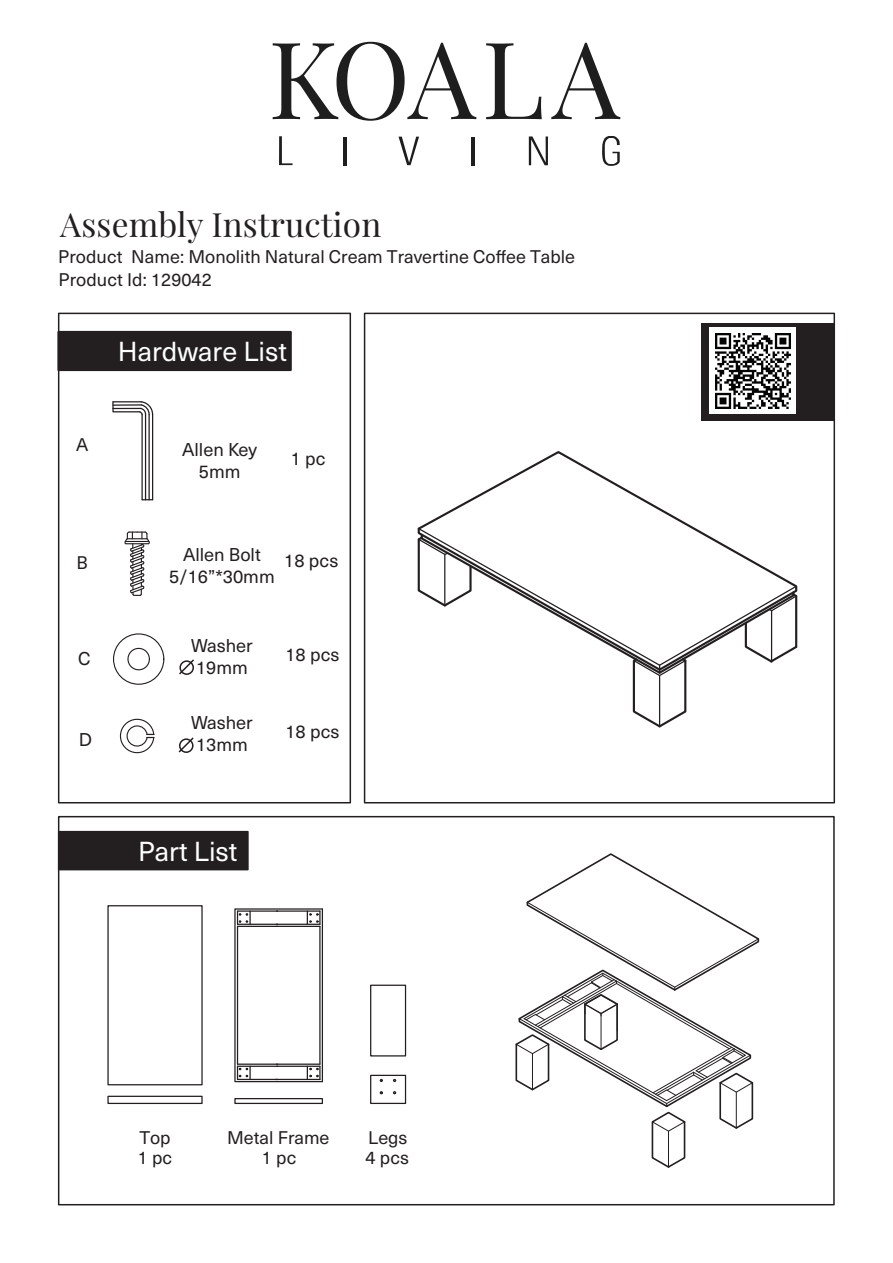
<style>
.page{position:relative;width:893px;height:1263px;background:#fff}
.page>*{position:absolute;margin:0;border:0;box-sizing:border-box;transform-origin:0 0}
.t1{font:33.3px "Playfair Display";letter-spacing:.005em;color:#231f20}
.t2{font:27px "Neue Haas Unica";color:#fdfefe}
.t3{font:18.15px/21.9px "Neue Haas Unica";color:#231f20;text-align:center}
.t4{font:18px/22.6px "Neue Haas Unica";color:#231f20}
.s1{font-family:"Neue Haas Unica Pro"}
</style>
<div class="page">
<div style="left:58px;top:313px;width:293px;height:490px;border:2px solid #231f20"></div>
<svg style="left:57px;top:815px;width:778px;height:391px"></svg>
<div style="left:364px;top:313px;width:471px;height:490px;border:2px solid #231f20"></div>
<div style="left:702px;top:323px;width:132px;height:98px;background:#231f20"></div>
<div style="left:710px;top:328px;width:86px;height:86px;background:#fdfefe"></div>
<div style="left:57px;top:331px;width:235px;height:40px;background:#231f20"></div>
<div style="left:58px;top:831px;width:191px;height:39px;border:2px solid #231f20"></div>
<div style="left:59px;top:832px;width:189px;height:38px;background:#231f20"></div>
<svg style="left:273px;top:42px;width:203px;height:79px"></svg>
<svg style="left:486px;top:43px;width:56px;height:76px"></svg>
<svg style="left:551px;top:43px;width:69px;height:76px"></svg>
<svg style="left:279px;top:136px;width:14px;height:29px"></svg>
<hr style="left:344px;top:137px;width:3px;height:29px;background:#1d1e1d">
<hr style="left:471px;top:137px;width:3px;height:29px;background:#1d1e1d">
<svg style="left:398px;top:137px;width:21px;height:28px"></svg>
<svg style="left:529px;top:136px;width:19px;height:29px"></svg>
<svg style="left:602px;top:136px;width:18px;height:30px"></svg>
<img style="left:715px;top:333px;width:76px;height:75px">
<hr style="left:141px;top:415px;width:2px;height:85px;background:#231f20">
<hr style="left:152px;top:415px;width:1px;height:85px;background:#231f20">
<hr style="left:148px;top:415px;width:2px;height:85px;background:#231f20">
<hr style="left:145px;top:415px;width:1px;height:85px;background:#231f20">
<svg style="left:112px;top:401px;width:42px;height:15px"></svg>
<div style="left:113px;top:633px;width:51px;height:52px;border:1px solid #231f20;border-radius:50%"></div>
<div style="left:127px;top:648px;width:23px;height:22px;border:1px solid #231f20;border-radius:50%"></div>
<div style="left:120px;top:718px;width:34px;height:36px;border:1px solid #231f20;border-radius:16px"></div>
<svg style="left:126px;top:725px;width:28px;height:23px"></svg>
<svg style="left:124px;top:531px;width:26px;height:65px"></svg>
<svg style="left:179px;top:659px;width:15px;height:16px"></svg>
<svg style="left:178px;top:737px;width:16px;height:16px"></svg>
<svg style="left:514px;top:852px;width:246px;height:317px"></svg>
<svg style="left:421px;top:451px;width:271px;height:75px"></svg>
<svg style="left:420px;top:526px;width:273px;height:202px"></svg>
<svg style="left:417px;top:527px;width:381px;height:140px"></svg>
<div style="left:107px;top:905px;width:96px;height:180px;border:1px solid #231f20"></div>
<div style="left:107px;top:1096px;width:96px;height:8px;border:1px solid #231f20"></div>
<div style="left:234px;top:908px;width:89px;height:174px;border:1px solid #231f20"></div>
<hr style="left:238px;top:924px;width:40px;height:1px;background:#231f20">
<hr style="left:276px;top:924px;width:44px;height:1px;background:#231f20">
<hr style="left:238px;top:1065px;width:40px;height:2px;background:#231f20">
<hr style="left:277px;top:1065px;width:43px;height:2px;background:#231f20">
<hr style="left:238px;top:910px;width:40px;height:2px;background:#231f20">
<hr style="left:276px;top:910px;width:44px;height:2px;background:#231f20">
<hr style="left:237px;top:926px;width:1px;height:138px;background:#231f20">
<hr style="left:319px;top:926px;width:2px;height:138px;background:#231f20">
<hr style="left:238px;top:1079px;width:40px;height:1px;background:#231f20">
<hr style="left:275px;top:1079px;width:45px;height:1px;background:#231f20">
<hr style="left:238px;top:926px;width:40px;height:1px;background:#231f20">
<hr style="left:276px;top:926px;width:44px;height:1px;background:#231f20">
<hr style="left:238px;top:1063px;width:40px;height:2px;background:#231f20">
<hr style="left:277px;top:1063px;width:43px;height:2px;background:#231f20">
<svg style="left:237px;top:1066px;width:14px;height:13px"></svg>
<div style="left:234px;top:1098px;width:89px;height:6px;border:1px solid #231f20"></div>
<div style="left:370px;top:984px;width:36px;height:72px;border:1px solid #231f20"></div>
<div style="left:370px;top:1075px;width:36px;height:29px;border:1px solid #231f20"></div>
<svg style="left:307px;top:1066px;width:14px;height:13px"></svg>
<svg style="left:237px;top:911px;width:14px;height:13px"></svg>
<svg style="left:307px;top:911px;width:14px;height:13px"></svg>
<h1 class="t1" style="left:60px;top:199px;width:322px">Assembly Instruction</h1>
<p class="t4" style="left:58px;top:244px;width:518px">Product Name: Monolith Natural Cream Travertine Coffee Table<br>Product Id: <span class="s1">129042</span></p>
<h2 class="t2" style="left:118px;top:331px;width:171px">Hardware List</h2>
<p class="t4" style="left:76px;top:432px;width:14px">A</p>
<p class="t3" style="left:182px;top:437px;width:76px">Allen Key<br>5mm</p>
<p class="t3" style="left:291px;top:446px;width:36px">1 pc</p>
<p class="t4" style="left:76px;top:550px;width:13px">B</p>
<p class="t3" style="left:169px;top:543px;width:107px">Allen Bolt<br>5/16”*30mm</p>
<p class="t3" style="left:284px;top:549px;width:56px">18 pcs</p>
<p class="t3" style="left:78px;top:647px;width:14px">C</p>
<p class="t3" style="left:191px;top:634px;width:63px;text-align:left">Washer<br>19mm</p>
<p class="t3" style="left:285px;top:643px;width:56px">18 pcs</p>
<p class="t3" style="left:79px;top:728px;width:15px">D</p>
<p class="t3" style="left:191px;top:711px;width:63px;text-align:left">Washer<br>13mm</p>
<p class="t3" style="left:285px;top:719px;width:56px">18 pcs</p>
<h2 class="t2" style="left:138px;top:830px;width:101px">Part List</h2>
<p class="t4" style="left:139px;top:1126px;width:33px">Top</p>
<p class="t4" style="left:227px;top:1126px;width:104px">Metal Frame</p>
<p class="t4" style="left:368px;top:1126px;width:41px">Legs</p>
<p class="t4" style="left:138px;top:1145px;width:36px">1 pc</p>
<p class="t4" style="left:262px;top:1145px;width:36px">1 pc</p>
<p class="t4" style="left:366px;top:1145px;width:45px">4 pcs</p>
</div>
